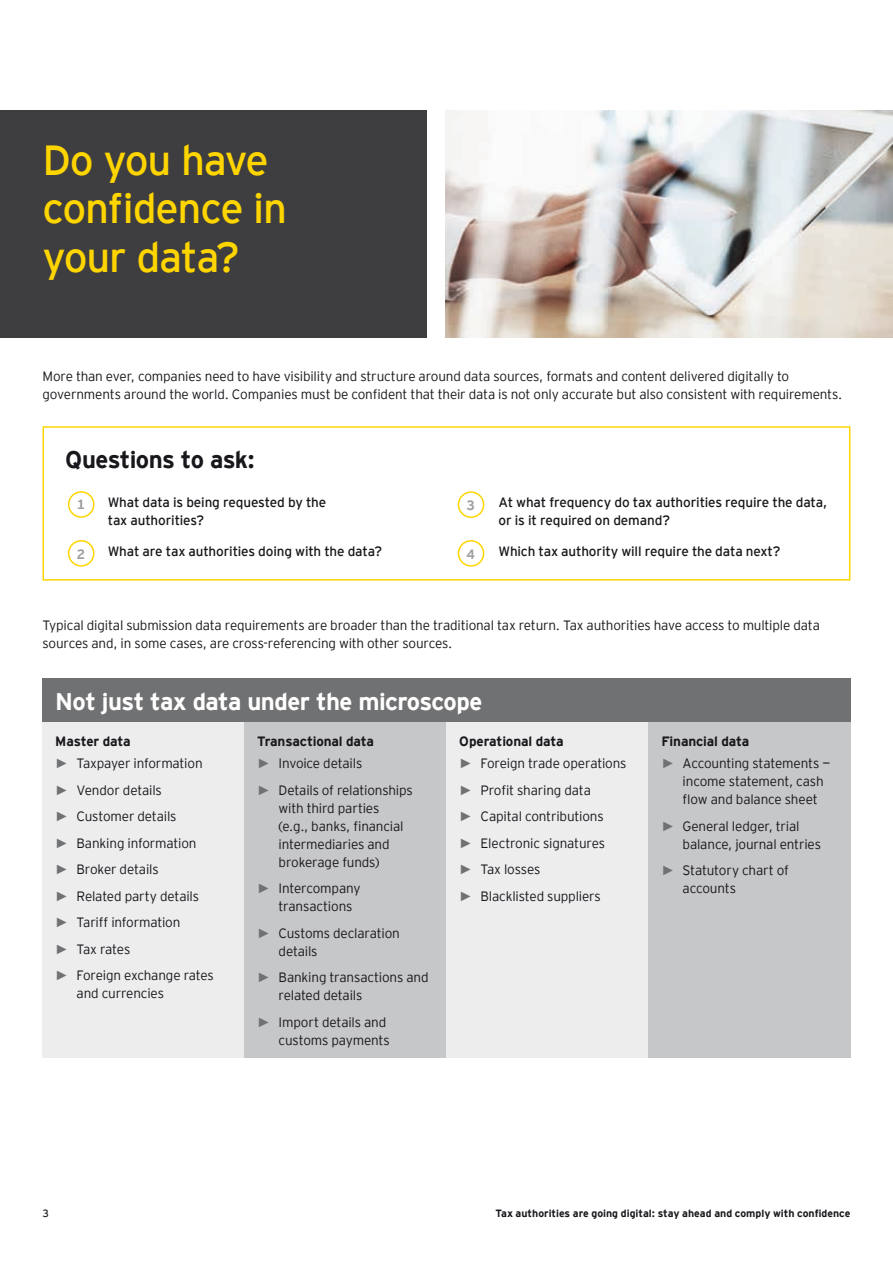
<style>
.page{position:relative;width:893px;height:1263px;background:#fff}
.page>*{position:absolute;margin:0;border:0;box-sizing:border-box;transform-origin:0 0}
.t1{font:42px/48px "EY Interstate";letter-spacing:-.03em;color:#ffd500}
.t2{font:700 24px "EY Interstate";letter-spacing:-.025em;color:#fff}
.t3{font:700 24px "EY Interstate";letter-spacing:-.03em;color:#1a171c}
.t4{font:300 13.5px/18px "EY Interstate";letter-spacing:-.015em;color:#1a171c}
.t5{font:13.5px/18px "EY Interstate";letter-spacing:-.01em;color:#1a171c}
.t6{font:700 13.5px/22.2px "EY Interstate";letter-spacing:-.01em;color:#1a171c}
.t7{font:700 13.5px "EY Interstate";color:#9d9ea0}
.t8{font:700 10.5px "EY Interstate";color:#1a171c}
.t9{font:10.5px "EY Interstate";color:#1a171c}
.s1{font-weight:700}
.s2{font-family:"Arial";font-weight:700;color:#707173}
.s3{font-family:"Arial";color:#707173}
.s4{font-weight:300}
</style>
<div class="page">
<div style="left:0;top:110px;width:427px;height:228px;background:#3e3e40"></div>
<div style="left:43px;top:426px;width:807px;height:154px;border:2px solid #ffd500"></div>
<div style="left:43px;top:678px;width:807px;height:44px;background:#707173"></div>
<div style="left:43px;top:722px;width:202px;height:336px;background:#ededee"></div>
<div style="left:245px;top:722px;width:202px;height:336px;background:#c6c7c9"></div>
<div style="left:447px;top:722px;width:202px;height:336px;background:#ededee"></div>
<div style="left:649px;top:722px;width:201px;height:336px;background:#c6c7c9"></div>
<div style="left:68px;top:491px;width:26px;height:27px;border:2px solid #ffd500;border-radius:50%"></div>
<div style="left:68px;top:540px;width:26px;height:27px;border:2px solid #ffd500;border-radius:50%"></div>
<div style="left:458px;top:491px;width:26px;height:27px;border:2px solid #ffd500;border-radius:50%"></div>
<div style="left:458px;top:540px;width:26px;height:27px;border:2px solid #ffd500;border-radius:50%"></div>
<img style="left:446px;top:110px;width:447px;height:228px">
<h1 class="t1" style="left:43px;top:134px;width:246px">Do you have confidence in your data?</h1>
<p class="t4" style="left:43px;top:366px;width:801px">More than ever, companies need to have visibility and structure around data sources, formats and content delivered digitally to governments around the world. Companies must be confident that their data is not only accurate but also consistent with requirements.</p>
<h2 class="t3" style="left:65px;top:442px;width:191px">Questions to ask:</h2>
<p class="t5" style="left:108px;top:493px;width:220px">What data is being requested by the tax authorities?</p>
<p class="t5" style="left:108px;top:542px;width:276px">What are tax authorities doing with the data?</p>
<p class="t7" style="left:77px;top:495px;width:10px">1</p>
<p class="t7" style="left:77px;top:544px;width:10px">2</p>
<p class="t7" style="left:467px;top:495px;width:10px">3</p>
<p class="t7" style="left:467px;top:544px;width:10px">4</p>
<p class="t5" style="left:499px;top:493px;width:330px">At what frequency do tax authorities require the data, or is it required on demand?</p>
<p class="t5" style="left:499px;top:542px;width:283px">Which tax authority will require the data next?</p>
<p class="t4" style="left:43px;top:616px;width:779px">Typical digital submission data requirements are broader than the traditional tax return. Tax authorities have access to multiple data sources and, in some cases, are cross-referencing with other sources.</p>
<h2 class="t2" style="left:55px;top:684px;width:429px">Not just tax data under the microscope</h2>
<p class="t4" style="left:55px;top:729px;width:149px;line-height:22.2px"><span class="s1">Master data<br></span><span class="s2">►</span> Taxpayer information</p>
<p class="t4" style="left:55px;top:776px;width:160px;line-height:26.5px"><span class="s2">►</span> Vendor details<br><span class="s2">►</span> Customer details<br><span class="s2">►</span> Banking information<br><span class="s2">►</span> Broker details<br><span class="s2">►</span> Related party details <span class="s2">►</span> Tariff information<br><span class="s2">►</span> Tax rates<br><span class="s2">►</span> Foreign exchange rates</p>
<p class="t4" style="left:77px;top:984px;width:89px">and currencies</p>
<p class="t4" style="left:459px;top:729px;width:169px;line-height:22.2px"><span class="s1">Operational data<br></span><span class="s2">►</span> Foreign trade operations</p>
<p class="t4" style="left:459px;top:776px;width:147px;line-height:26.5px"><span class="s2">►</span> Profit sharing data <span class="s2">►</span> Capital contributions <span class="s2">►</span> Electronic signatures <span class="s2">►</span> Tax losses<br><span class="s2">►</span> Blacklisted suppliers</p>
<p class="t6" style="left:257px;top:729px;width:118px">Transactional data <span class="s3">►</span> <span class="s4">Invoice details</span></p>
<p class="t4" style="left:279px;top:780px;width:136px;text-indent:-21px"><span class="s2">►</span> Details of relationships with third parties<br>(e.g., banks, financial intermediaries and brokerage funds)</p>
<p class="t4" style="left:279px;top:879px;width:83px;text-indent:-21px"><span class="s2">►</span> Intercompany transactions</p>
<p class="t4" style="left:279px;top:923px;width:123px;text-indent:-21px"><span class="s2">►</span> Customs declaration details</p>
<p class="t4" style="left:279px;top:968px;width:152px;text-indent:-21px"><span class="s2">►</span> Banking transactions and related details</p>
<p class="t4" style="left:257px;top:1012px;width:134px;text-align:right"><span class="s2">►</span> Import details and customs payments</p>
<p class="t4" style="left:661px;top:729px;width:170px;line-height:22.2px"><span class="s1">Financial data<br></span><span class="s2">►</span> Accounting statements —</p>
<p class="t4" style="left:683px;top:772px;width:143px">income statement, cash flow and balance sheet</p>
<p class="t4" style="left:683px;top:816px;width:140px;text-indent:-21px"><span class="s2">►</span> General ledger, trial balance, journal entries</p>
<p class="t4" style="left:683px;top:861px;width:108px;text-indent:-21px"><span class="s2">►</span> Statutory chart of accounts</p>
<p class="t9" style="left:43px;top:1206px;width:8px">3</p>
<p class="t8" style="left:495px;top:1206px;width:357px">Tax authorities are going digital: stay ahead and comply with confidence</p>
</div>
